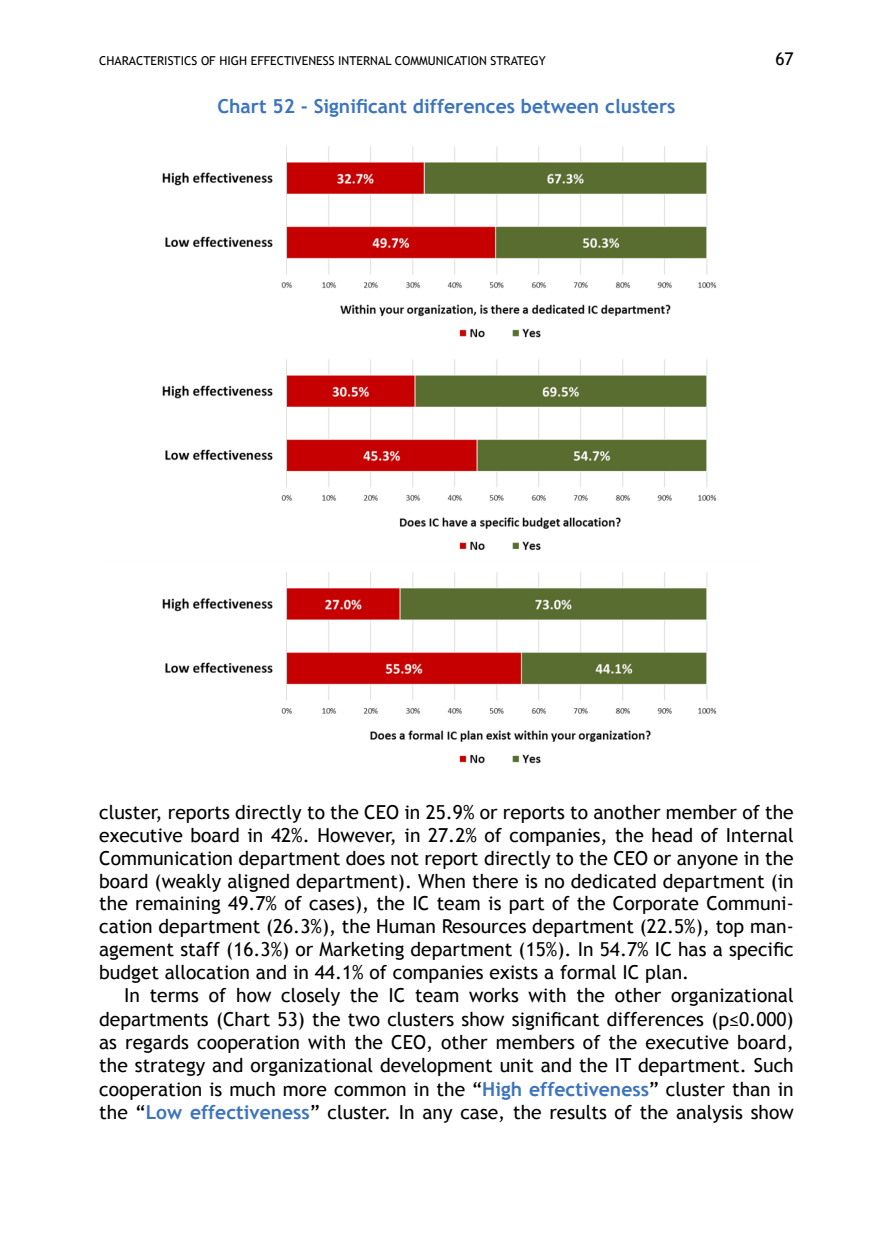
<style>
.page{position:relative;width:893px;height:1241px;background:#fff}
.page>*{position:absolute;margin:0;border:0;box-sizing:border-box;transform-origin:0 0}
.t1{font:19.25px/22.8px "Trebuchet MS";color:#000;text-align:justify}
.t2{font:700 19.25px "Trebuchet MS";color:#3c74be}
.t3{font:17.5px "Trebuchet MS";color:#000}
.t4{font:12.25px "Trebuchet MS";color:#000}
.s1{font-weight:700;color:#3c74be}
</style>
<div class="page">
<img style="left:162px;top:146px;width:555px;height:618px">
<p class="t4" style="left:99px;top:53px;width:448px">CHARACTERISTICS OF HIGH EFFECTIVENESS INTERNAL COMMUNICATION STRATEGY</p>
<p class="t3" style="left:775px;top:48px;width:20px">67</p>
<p class="t2" style="left:217px;top:95px;width:460px">Chart 52 - Significant differences between clusters</p>
<p class="t1" style="left:99px;top:801px;width:696px">cluster, reports directly to the CEO in 25.9% or reports to another member of the executive board in 42%. However, in 27.2% of companies, the head of Internal Communication department does not report directly to the CEO or anyone in the board (weakly aligned department). When there is no dedicated department (in the remaining 49.7% of cases), the IC team is part of the Corporate Communi&shy;cation department (26.3%), the Human Resources department (22.5%), top man&shy;agement staff (16.3%) or Marketing department (15%). In 54.7% IC has a specific budget allocation and in 44.1% of companies exists a formal IC plan.</p>
<p class="t1" style="left:99px;top:983px;width:696px;line-height:23.4px;text-indent:25px">In terms of how closely the IC team works with the other organizational departments (Chart 53) the two clusters show significant differences (p≤0.000) as regards cooperation with the CEO, other members of the executive board, the strategy and organizational development unit and the IT department. Such cooperation is much more common in the “<span class="s1">High effectiveness</span>” cluster than in the “<span class="s1">Low effectiveness</span>” cluster. In any case, the results of the analysis show</p>
</div>
